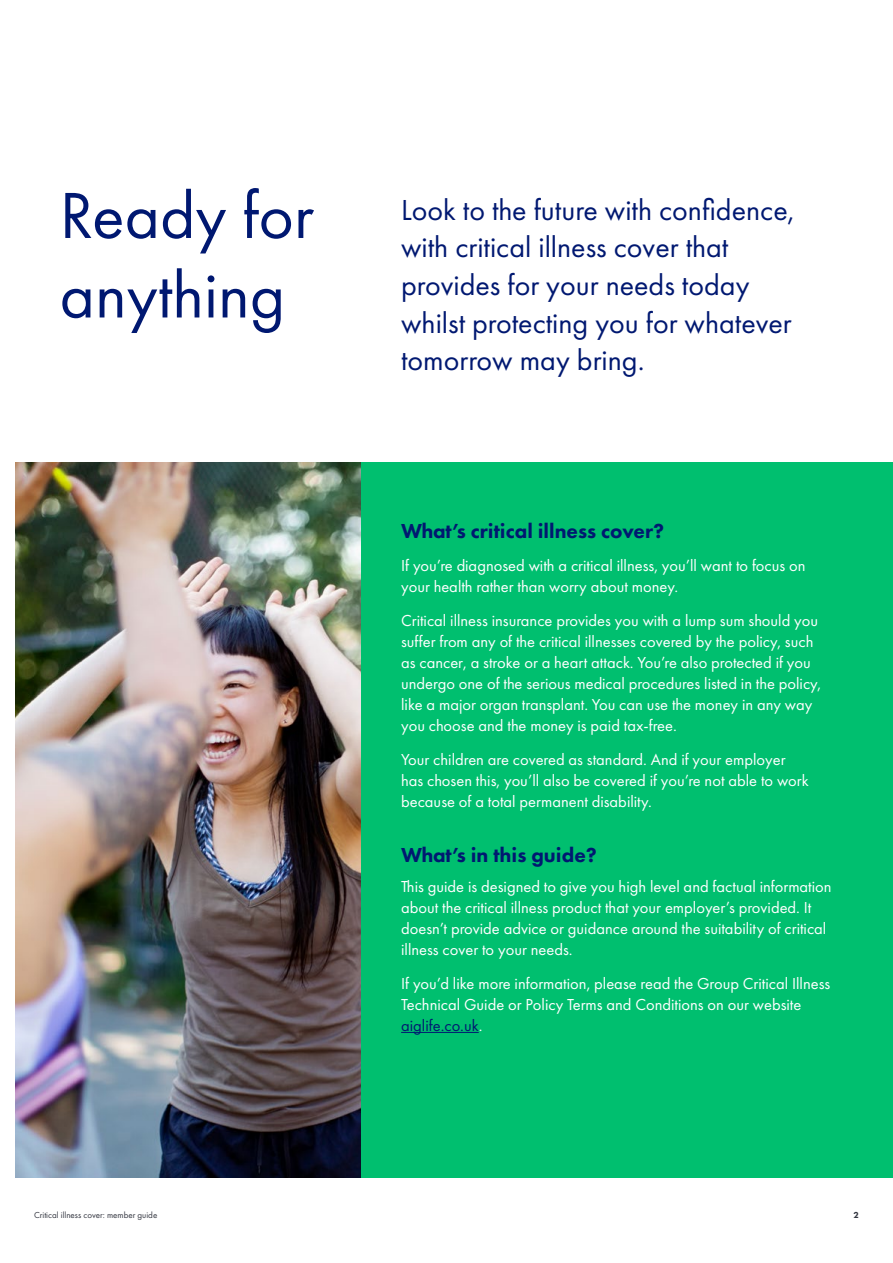
<style>
.page{position:relative;width:893px;height:1263px;background:#fff}
.page>*{position:absolute;margin:0;border:0;box-sizing:border-box;transform-origin:0 0}
.Section_heading{font:67.5px/79.5px "Futura PT";color:#001871}
.Intro_para{font:30px/37.5px "Futura PT";color:#001871}
.t1{font:800 21px "Futura PT";color:#001871}
.t2{font:16.5px/21px "Futura PT";color:#fff}
.t3{font:9px "Futura PT";color:#343741}
.t4{font:800 9px "Futura PT";color:#343741}
.s1{color:#001871}
</style>
<div class="page">
<img style="left:16px;top:462px;width:345px;height:716px">
<div style="left:361px;top:462px;width:532px;height:716px;background:#00bf6f"></div>
<hr style="left:401px;top:1032px;width:78px;height:1px;background:#001871">
<p class="Section_heading" style="left:60px;top:175px;width:256px">Ready for anything</p>
<p class="Intro_para" style="left:401px;top:191px;width:395px">Look to the future with confidence, with critical illness cover that provides for your needs today whilst protecting you for whatever tomorrow may bring.</p>
<h2 class="t1" style="left:401px;top:517px;width:265px">What’s critical illness cover?</h2>
<h1 class="t2" style="left:401px;top:555px;width:406px">If you’re diagnosed with a critical illness, you’ll want to focus on your health rather than worry about money.</h1>
<h1 class="t2" style="left:401px;top:610px;width:422px">Critical illness insurance provides you with a lump sum should you suffer from any of the critical illnesses covered by the policy, such as cancer, a stroke or a heart attack. You’re also protected if you undergo one of the serious medical procedures listed in the policy, like a major organ transplant. You can use the money in any way you choose and the money is paid tax-free.</h1>
<h1 class="t2" style="left:401px;top:749px;width:409px">Your children are covered as standard. And if your employer has chosen this, you’ll also be covered if you’re not able to work because of a total permanent disability.</h1>
<h2 class="t1" style="left:401px;top:842px;width:197px">What’s in this guide?</h2>
<h1 class="t2" style="left:401px;top:876px;width:432px">This guide is designed to give you high level and factual information about the critical illness product that your employer’s provided. It doesn’t provide advice or guidance around the suitability of critical illness cover to your needs.</h1>
<h1 class="t2" style="left:401px;top:973px;width:431px">If you’d like more information, please read the Group Critical Illness<br>Technical Guide or Policy Terms and Conditions on our website <span class="s1">aiglife.co.uk</span>.</h1>
<p class="t3" style="left:34px;top:1209px;width:125px">Critical illness cover: member guide</p>
<p class="t4" style="left:853px;top:1209px;width:7px">2</p>
</div>
